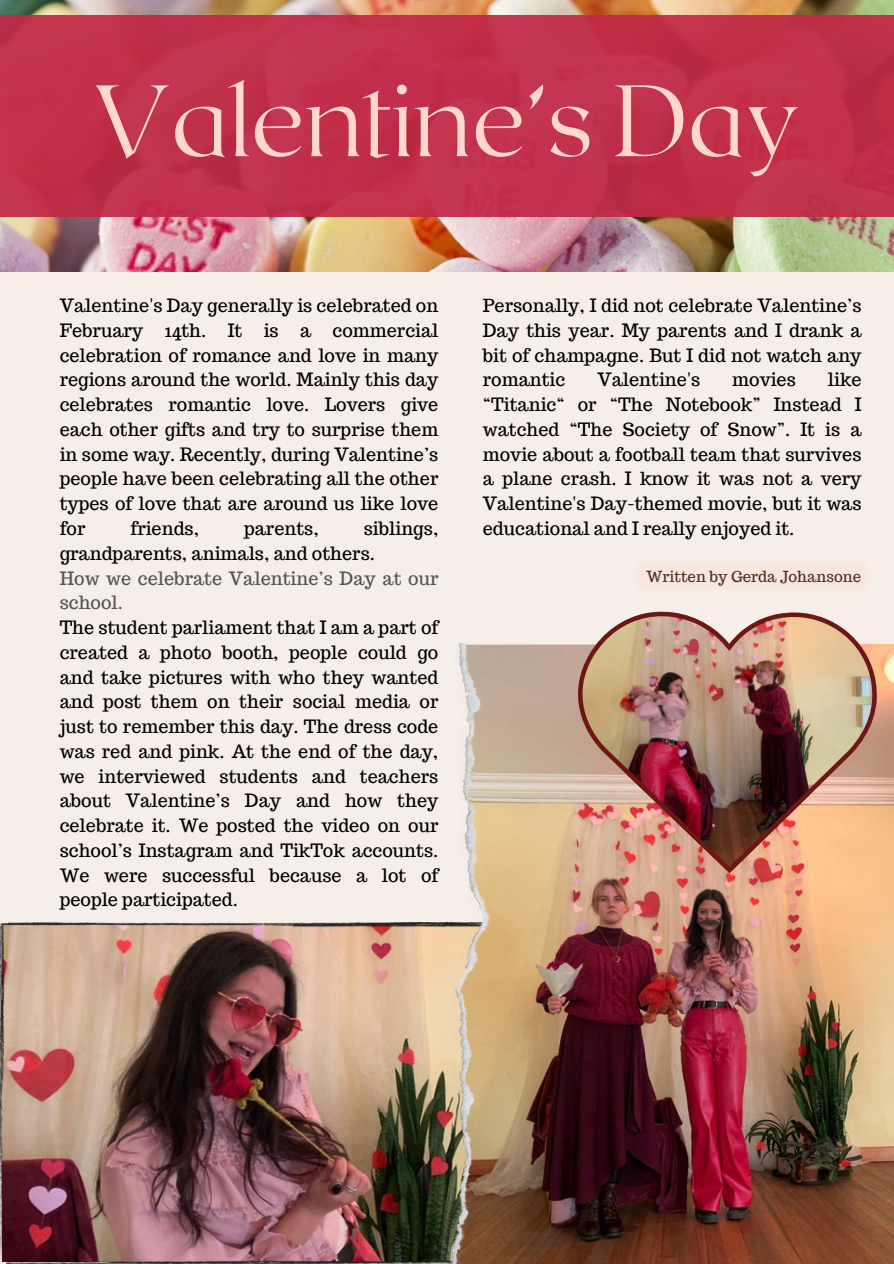
<style>
.page{position:relative;width:894px;height:1264px;background:#fff}
.page>*{position:absolute;margin:0;border:0;box-sizing:border-box;transform-origin:0 0}
.t1{font:100 101.1px "Roxborough CF";color:#ffd7cd}
.t2{font:18px/24.8px "Trocchi";color:#000;text-align:justify}
.t3{font:18px/24.8px "Trocchi";color:#545454}
.t4{font:15px "Trocchi";color:#4a3227}
</style>
<div class="page">
<div style="left:0;top:0;width:893px;height:1263px;background:#f6eee9"></div>
<img style="left:0;top:0;width:893px;height:271px">
<img style="left:0;top:922px;width:446px;height:341px">
<img style="left:493px;top:644px;width:400px;height:619px">
<img style="left:446px;top:644px;width:47px;height:619px">
<img style="left:578px;top:611px;width:298px;height:262px">
<div style="left:636px;top:563px;width:230px;height:26px;background:#f9e6df;border-radius:7px"></div>
<div style="left:0;top:15px;width:893px;height:202px;background:#c2314c"></div>
<h1 class="t1" style="left:93px;top:55px;width:707px">Valentine’s Day</h1>
<p class="t2" style="left:60px;top:293px;width:380px">Valentine's Day generally is celebrated on February 14th. It is a commercial celebration of romance and love in many regions around the world. Mainly this day celebrates romantic love. Lovers give each other gifts and try to surprise them in some way. Recently, during Valentine’s people have been celebrating all the other types of love that are around us like love for</p>
<p class="t2" style="left:130px;top:516px;width:70px">friends,</p>
<p class="t2" style="left:244px;top:516px;width:76px">parents,</p>
<p class="t2" style="left:60px;top:516px;width:380px;text-indent:304px">siblings, grandparents, animals, and others.</p>
<p class="t3" style="left:60px;top:565px;width:380px">How we celebrate Valentine’s Day at our school.</p>
<p class="t2" style="left:60px;top:615px;width:380px">The student parliament that I am a part of created a photo booth, people could go and take pictures with who they wanted and post them on their social media or just to remember this day. The dress code was red and pink. At the end of the day, we interviewed students and teachers about Valentine’s Day and how they celebrate it. We posted the video on our school’s Instagram and TikTok accounts.<br>We were successful because a lot of people participated.</p>
<p class="t2" style="left:482px;top:293px;width:380px">Personally, I did not celebrate Valentine’s Day this year. My parents and I drank a bit of champagne. But I did not watch any romantic</p>
<p class="t2" style="left:482px;top:367px;width:380px;text-indent:345px">like “Titanic“ or “The Notebook” Instead I watched “The Society of Snow”. It is a movie about a football team that survives a plane crash. I know it was not a very Valentine's Day-themed movie, but it was educational and I really enjoyed it.</p>
<p class="t2" style="left:597px;top:367px;width:104px">Valentine's</p>
<p class="t2" style="left:732px;top:367px;width:65px">movies</p>
<p class="t4" style="left:646px;top:566px;width:216px">Written by Gerda Johansone</p>
</div>
